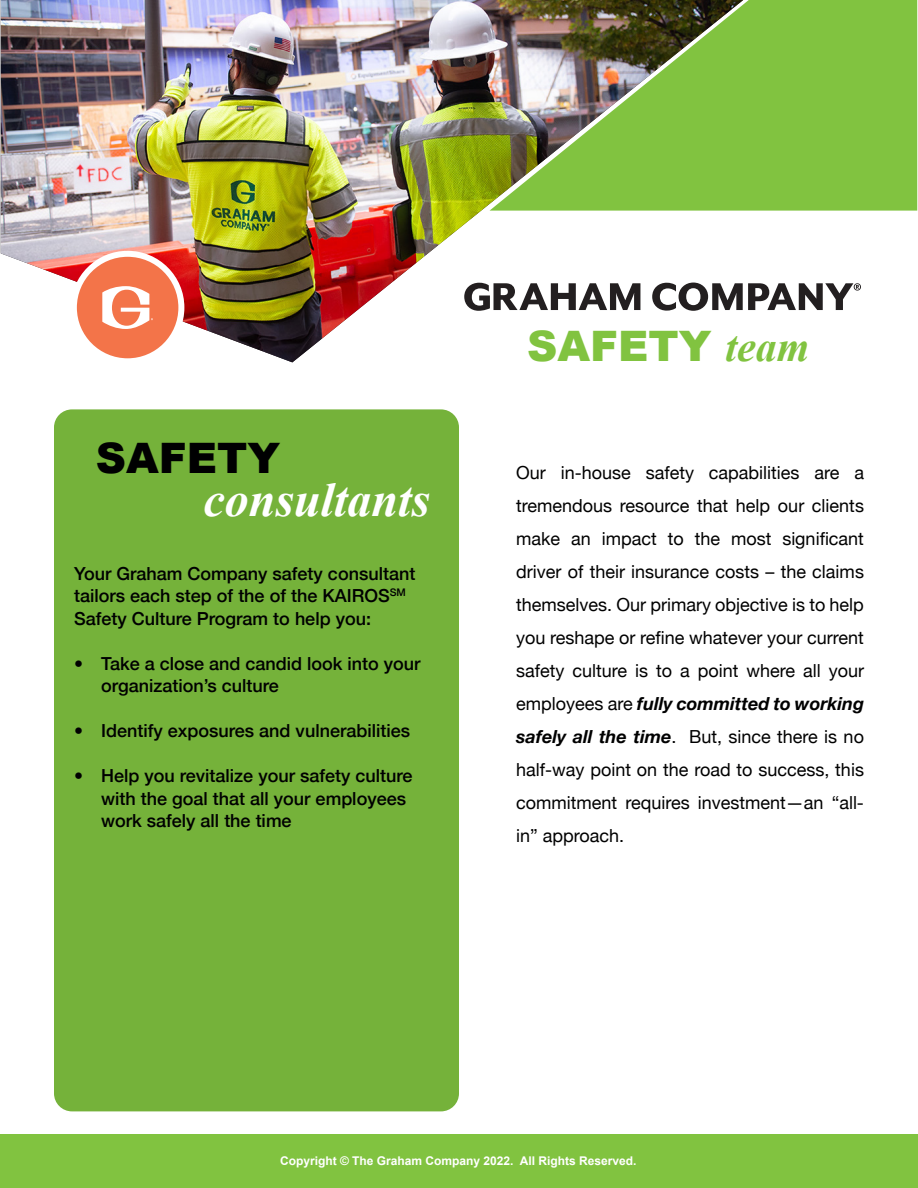
<style>
.page{position:relative;width:918px;height:1188px;background:#fff}
.page>*{position:absolute;margin:0;border:0;box-sizing:border-box;transform-origin:0 0}
.t1{font:italic 700 48px "Times New Roman";color:#fff}
.t2{font:900 42px "Arial";color:#81c340}
.t3{font:900 42px "Arial";color:#000001}
.t4{font:18px/33px "Helvetica Neue";color:#000001;text-align:justify}
.t5{font:500 18px/22.5px "Helvetica Neue";color:#000001}
.t6{font:700 12px "Arial";color:#fff}
.s1{font-family:"Times New Roman";font-weight:700;font-style:italic}
.s2{font-weight:700;font-style:italic}
</style>
<div class="page">
<img style="left:1px;top:0;width:696px;height:362px">
<img style="left:490px;top:0;width:427px;height:211px">
<div style="left:54px;top:409px;width:405px;height:702px;background:#75b23a;border-radius:18px"></div>
<div style="left:1px;top:1134px;width:917px;height:54px;background:#81c340"></div>
<svg style="left:464px;top:283px;width:176px;height:28px"></svg>
<svg style="left:652px;top:283px;width:209px;height:28px"></svg>
<div style="left:74px;top:254px;width:107px;height:107px;background:#f37449;border-radius:50%"></div>
<div style="left:71px;top:251px;width:113px;height:113px;border:6px solid #fff;border-radius:50%"></div>
<svg style="left:102px;top:286px;width:51px;height:43px"></svg>
<p class="t3" style="left:96px;top:428px;width:186px">SAFETY</p>
<p class="t1" style="left:204px;top:466px;width:228px">consultants</p>
<p class="t5" style="left:74px;top:561px;width:343px">Your Graham Company safety consultant tailors each step of the of the KAIROS<sup>SM<br></sup>Safety Culture Program to help you:</p>
<p class="t5" style="left:101px;top:651px;width:321px;text-indent:-27px">• Take a close and candid look into your organization’s culture</p>
<p class="t5" style="left:74px;top:718px;width:337px">• Identify exposures and vulnerabilities</p>
<p class="t5" style="left:101px;top:763px;width:313px;text-indent:-27px">• Help you revitalize your safety culture with the goal that all your employees work safely all the time</p>
<p class="t2" style="left:527px;top:315px;width:284px">SAFETY <span class="s1">team</span></p>
<p class="t4" style="left:516px;top:457px;width:349px">Our in-house safety capabilities are a tremendous resource that help our clients make an impact to the most significant driver of their insurance costs – the claims themselves. Our primary objective is to help you reshape or refine whatever your current safety culture is to a point where all your employees are <span class="s2">fully committed to working safely all the time</span>. But, since there is no half-way point on the road to success, this commitment requires investment—an “all&shy;in” approach.</p>
<p class="t6" style="left:280px;top:1152px;width:358px">Copyright © The Graham Company 2022. All Rights Reserved.</p>
</div>
